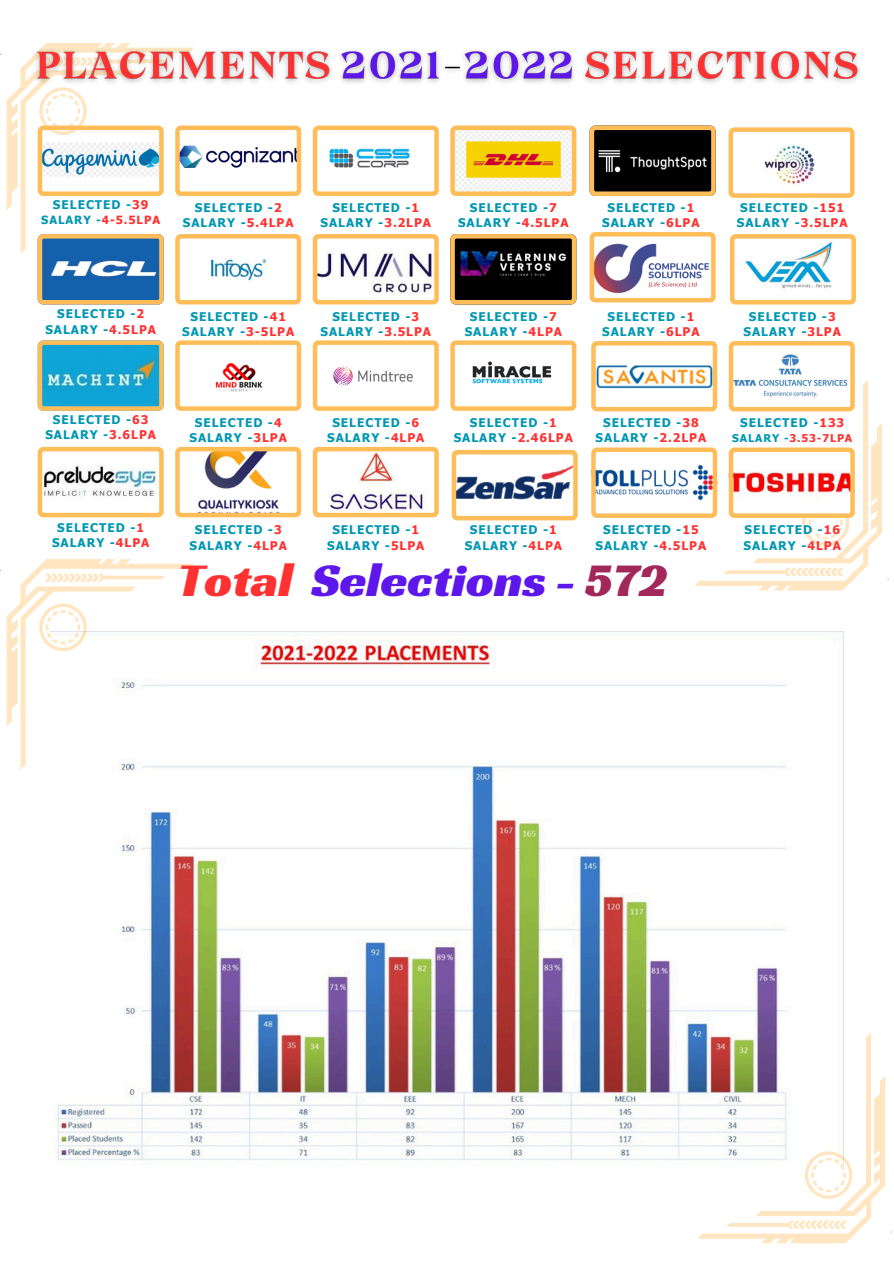
<style>
.page{position:relative;width:894px;height:1264px;background:#fff}
.page>*{position:absolute;margin:0;border:0;box-sizing:border-box;transform-origin:0 0}
.t1{font:48.6px "Racing Sans One";color:#5e17eb}
.t2{font:700 12px "Tahoma";letter-spacing:.08em;color:#0097b2}
.t3{font:700 11.4px "Tahoma";letter-spacing:.08em;color:#ff3131}
.t4{font:700 10.65px "Tahoma";letter-spacing:.08em;color:#ff3131}
.s1{color:#ff3131}
.s2{color:#0097b2}
.s3{color:#a2285a}
</style>
<div class="page">
<img style="left:57px;top:631px;width:786px;height:529px">
<img style="left:301px;top:50px;width:559px;height:33px">
<svg style="left:313px;top:125px;width:125px;height:71px"></svg>
<svg style="left:450px;top:125px;width:126px;height:71px"></svg>
<svg style="left:7px;top:43px;width:294px;height:261px"></svg>
<svg style="left:313px;top:234px;width:125px;height:70px"></svg>
<svg style="left:450px;top:234px;width:126px;height:70px;background:#3d3024"></svg>
<svg style="left:38px;top:340px;width:126px;height:71px;background:#49abbd"></svg>
<svg style="left:175px;top:340px;width:126px;height:71px"></svg>
<svg style="left:313px;top:340px;width:125px;height:71px"></svg>
<svg style="left:450px;top:340px;width:126px;height:71px"></svg>
<svg style="left:38px;top:447px;width:126px;height:70px"></svg>
<svg style="left:175px;top:447px;width:126px;height:70px"></svg>
<svg style="left:313px;top:447px;width:125px;height:70px"></svg>
<svg style="left:589px;top:125px;width:126px;height:71px;background:#3e3220"></svg>
<svg style="left:591px;top:341px;width:290px;height:249px"></svg>
<svg style="left:589px;top:232px;width:126px;height:70px"></svg>
<svg style="left:730px;top:234px;width:125px;height:70px"></svg>
<svg style="left:728px;top:127px;width:126px;height:71px"></svg>
<svg style="left:451px;top:450px;width:126px;height:70px"></svg>
<svg style="left:7px;top:559px;width:186px;height:210px"></svg>
<svg style="left:697px;top:1032px;width:187px;height:211px"></svg>
<p class="t2" style="left:53px;top:197px;width:97px">SELECTED -<span class="s1">39</span></p>
<p class="t3" style="left:41px;top:212px;width:120px"><span class="s2">SALARY -</span>4-5.5LPA</p>
<p class="t2" style="left:195px;top:200px;width:88px">SELECTED -<span class="s1">2</span></p>
<p class="t2" style="left:183px;top:215px;width:112px">SALARY -<span class="s1">5.4LPA</span></p>
<p class="t2" style="left:332px;top:200px;width:88px">SELECTED -<span class="s1">1</span></p>
<p class="t2" style="left:320px;top:215px;width:112px">SALARY -<span class="s1">3.2LPA</span></p>
<p class="t2" style="left:470px;top:200px;width:88px">SELECTED -<span class="s1">7</span></p>
<p class="t2" style="left:458px;top:215px;width:112px">SALARY -<span class="s1">4.5LPA</span></p>
<p class="t2" style="left:607px;top:200px;width:88px">SELECTED -<span class="s1">1</span></p>
<p class="t2" style="left:602px;top:215px;width:99px">SALARY -<span class="s1">6LPA</span></p>
<p class="t2" style="left:740px;top:200px;width:105px">SELECTED -<span class="s1">151</span></p>
<p class="t2" style="left:736px;top:215px;width:112px">SALARY -<span class="s1">3.5LPA</span></p>
<p class="t2" style="left:57px;top:306px;width:88px">SELECTED -<span class="s1">2</span></p>
<p class="t2" style="left:45px;top:321px;width:112px">SALARY -<span class="s1">4.5LPA</span></p>
<p class="t2" style="left:190px;top:309px;width:97px">SELECTED -<span class="s1">41</span></p>
<p class="t2" style="left:182px;top:324px;width:113px">SALARY -<span class="s1">3-5LPA</span></p>
<p class="t2" style="left:332px;top:309px;width:88px">SELECTED -<span class="s1">3</span></p>
<p class="t2" style="left:320px;top:324px;width:112px">SALARY -<span class="s1">3.5LPA</span></p>
<p class="t2" style="left:470px;top:309px;width:88px">SELECTED -<span class="s1">7</span></p>
<p class="t2" style="left:464px;top:324px;width:99px">SALARY -<span class="s1">4LPA</span></p>
<p class="t2" style="left:607px;top:309px;width:88px">SELECTED -<span class="s1">1</span></p>
<p class="t2" style="left:602px;top:324px;width:99px">SALARY -<span class="s1">6LPA</span></p>
<p class="t2" style="left:748px;top:309px;width:88px">SELECTED -<span class="s1">3</span></p>
<p class="t2" style="left:743px;top:324px;width:99px">SALARY -<span class="s1">3LPA</span></p>
<p class="t2" style="left:53px;top:412px;width:97px">SELECTED -<span class="s1">63</span></p>
<p class="t2" style="left:45px;top:427px;width:112px">SALARY -<span class="s1">3.6LPA</span></p>
<p class="t2" style="left:195px;top:414px;width:88px">SELECTED -<span class="s1">4</span></p>
<p class="t2" style="left:189px;top:430px;width:99px">SALARY -<span class="s1">3LPA</span></p>
<p class="t2" style="left:332px;top:414px;width:88px">SELECTED -<span class="s1">6</span></p>
<p class="t2" style="left:327px;top:430px;width:99px">SALARY -<span class="s1">4LPA</span></p>
<p class="t2" style="left:470px;top:414px;width:88px">SELECTED -<span class="s1">1</span></p>
<p class="t2" style="left:453px;top:430px;width:121px">SALARY -<span class="s1">2.46LPA</span></p>
<p class="t2" style="left:603px;top:414px;width:97px">SELECTED -<span class="s1">38</span></p>
<p class="t2" style="left:595px;top:430px;width:112px">SALARY -<span class="s1">2.2LPA</span></p>
<p class="t2" style="left:740px;top:415px;width:105px">SELECTED -<span class="s1">133</span></p>
<p class="t4" style="left:732px;top:431px;width:121px"><span class="s2">SALARY -</span>3.53-7LPA</p>
<p class="t2" style="left:57px;top:520px;width:88px">SELECTED -<span class="s1">1</span></p>
<p class="t2" style="left:52px;top:535px;width:99px">SALARY -<span class="s1">4LPA</span></p>
<p class="t2" style="left:195px;top:522px;width:88px">SELECTED -<span class="s1">3</span></p>
<p class="t2" style="left:189px;top:537px;width:99px">SALARY -<span class="s1">4LPA</span></p>
<p class="t2" style="left:332px;top:522px;width:88px">SELECTED -<span class="s1">1</span></p>
<p class="t2" style="left:327px;top:537px;width:99px">SALARY -<span class="s1">5LPA</span></p>
<p class="t2" style="left:470px;top:522px;width:88px">SELECTED -<span class="s1">1</span></p>
<p class="t2" style="left:464px;top:537px;width:99px">SALARY -<span class="s1">4LPA</span></p>
<p class="t2" style="left:603px;top:522px;width:97px">SELECTED -<span class="s1">15</span></p>
<p class="t2" style="left:595px;top:537px;width:112px">SALARY -<span class="s1">4.5LPA</span></p>
<p class="t1" style="left:177px;top:548px;width:491px"><span class="s1">Total</span> Selections - <span class="s3">572</span></p>
<p class="t2" style="left:744px;top:522px;width:97px">SELECTED -<span class="s1">16</span></p>
<p class="t2" style="left:743px;top:537px;width:99px">SALARY -<span class="s1">4LPA</span></p>
</div>
